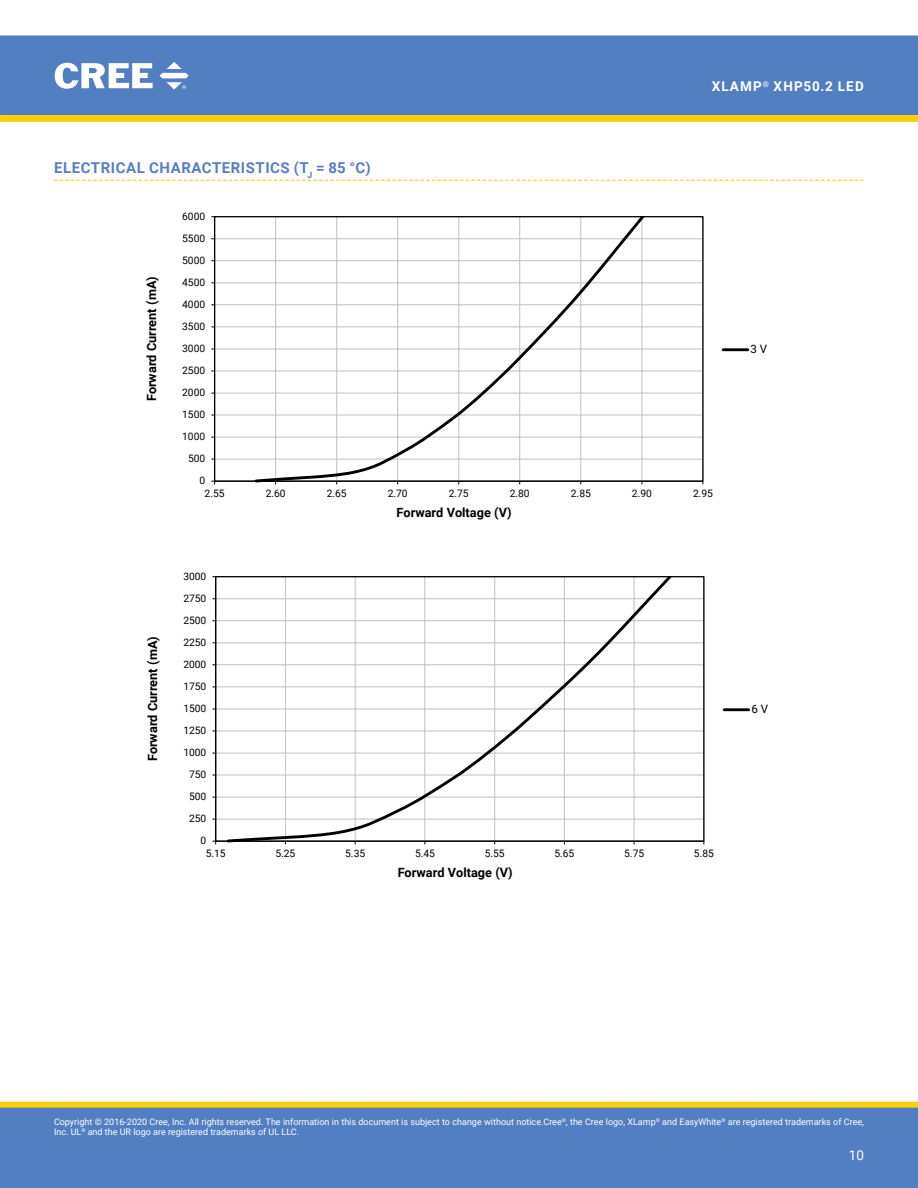
<style>
.page{position:relative;width:918px;height:1188px;background:#fff}
.page>*{position:absolute;margin:0;border:0;box-sizing:border-box;transform-origin:0 0}
.Section_heading_with{font:700 15px "Roboto";letter-spacing:.035em;color:#5580c3}
.t1{font:700 13.5px "Roboto";letter-spacing:.085em;color:#fff}
.t2{font:13.5px "Roboto";color:#fff}
.t3{font:700 12.75px "Roboto";color:#000}
.t4{font:11.55px "Roboto";color:#000}
.t5{font:10.35px "Roboto";letter-spacing:-.01em;color:#000}
.t6{font:9px/10.8px "Roboto";color:#fff}
</style>
<div class="page">
<div style="left:1px;top:36px;width:916px;height:78px;background:#527fc1"></div>
<div style="left:0;top:35px;width:918px;height:80px;border:1px solid #527fc1"></div>
<svg style="left:55px;top:63px;width:98px;height:26px"></svg>
<svg style="left:159px;top:62px;width:30px;height:28px"></svg>
<div style="left:1px;top:1102px;width:916px;height:6px;background:#fcce0b"></div>
<div style="left:0;top:1102px;width:918px;height:6px;border:1px solid #fcce0b"></div>
<div style="left:0;top:1108px;width:918px;height:80px;background:#527fc1"></div>
<svg style="left:0;top:115px;width:918px;height:7px;background:#fbce0d"></svg>
<svg style="left:54px;top:180px;width:810px;height:1px"></svg>
<hr style="left:215px;top:459px;width:488px;height:1px;background:#c0c0c0">
<hr style="left:215px;top:437px;width:488px;height:1px;background:#c0c0c0">
<hr style="left:215px;top:415px;width:488px;height:1px;background:#c0c0c0">
<hr style="left:215px;top:393px;width:488px;height:1px;background:#c0c0c0">
<hr style="left:215px;top:370px;width:488px;height:1px;background:#c0c0c0">
<hr style="left:215px;top:349px;width:488px;height:1px;background:#c0c0c0">
<hr style="left:215px;top:326px;width:488px;height:1px;background:#c0c0c0">
<hr style="left:215px;top:304px;width:488px;height:1px;background:#c0c0c0">
<hr style="left:215px;top:282px;width:488px;height:1px;background:#c0c0c0">
<hr style="left:215px;top:260px;width:488px;height:1px;background:#c0c0c0">
<hr style="left:215px;top:238px;width:488px;height:1px;background:#c0c0c0">
<hr style="left:214px;top:217px;width:1px;height:264px;background:#000">
<hr style="left:215px;top:481px;width:488px;height:1px;background:#000">
<svg style="left:253px;top:217px;width:394px;height:265px"></svg>
<hr style="left:723px;top:348px;width:25px;height:3px;background:#000">
<hr style="left:216px;top:819px;width:488px;height:1px;background:#c0c0c0">
<hr style="left:216px;top:797px;width:488px;height:1px;background:#c0c0c0">
<hr style="left:216px;top:775px;width:488px;height:1px;background:#c0c0c0">
<hr style="left:216px;top:753px;width:488px;height:1px;background:#c0c0c0">
<hr style="left:216px;top:730px;width:488px;height:1px;background:#c0c0c0">
<hr style="left:216px;top:709px;width:488px;height:1px;background:#c0c0c0">
<hr style="left:216px;top:686px;width:488px;height:1px;background:#c0c0c0">
<hr style="left:216px;top:664px;width:488px;height:1px;background:#c0c0c0">
<hr style="left:216px;top:642px;width:488px;height:1px;background:#c0c0c0">
<hr style="left:216px;top:620px;width:488px;height:1px;background:#c0c0c0">
<hr style="left:216px;top:598px;width:488px;height:1px;background:#c0c0c0">
<hr style="left:215px;top:577px;width:1px;height:264px;background:#000">
<hr style="left:216px;top:841px;width:488px;height:1px;background:#000">
<svg style="left:225px;top:577px;width:449px;height:265px"></svg>
<hr style="left:724px;top:708px;width:25px;height:3px;background:#000">
<p class="Section_heading_with" style="left:54px;top:157px;width:318px">ELECTRICAL CHARACTERISTICS (T<sub>J</sub> = 85 °C)</p>
<p class="t5" style="left:182px;top:209px;width:24px">6000</p>
<p class="t5" style="left:182px;top:231px;width:24px">5500</p>
<p class="t3" style="left:143px;top:401px;width:127px;rotate:-90deg">Forward Current (mA)</p>
<p class="t5" style="left:182px;top:253px;width:24px">5000</p>
<p class="t5" style="left:182px;top:275px;width:24px">4500</p>
<p class="t5" style="left:182px;top:297px;width:24px">4000</p>
<p class="t5" style="left:182px;top:319px;width:24px">3500</p>
<p class="t5" style="left:182px;top:341px;width:24px">3000</p>
<p class="t5" style="left:182px;top:363px;width:24px">2500</p>
<p class="t5" style="left:182px;top:385px;width:24px">2000</p>
<p class="t5" style="left:182px;top:407px;width:24px">1500</p>
<p class="t5" style="left:182px;top:429px;width:24px">1000</p>
<p class="t5" style="left:188px;top:451px;width:19px">500</p>
<p class="t5" style="left:199px;top:473px;width:7px">0</p>
<h2 class="t1" style="left:712px;top:77px;width:154px">XLAMP<sup>®</sup> XHP50.2 LED</h2>
<p class="t4" style="left:750px;top:341px;width:18px">3 V</p>
<p class="t5" style="left:205px;top:487px;width:21px">2.55</p>
<p class="t5" style="left:266px;top:487px;width:21px">2.60</p>
<p class="t5" style="left:327px;top:487px;width:21px">2.65</p>
<p class="t5" style="left:388px;top:487px;width:21px">2.70</p>
<p class="t5" style="left:449px;top:487px;width:21px">2.75</p>
<p class="t5" style="left:510px;top:487px;width:21px">2.80</p>
<p class="t5" style="left:571px;top:487px;width:21px">2.85</p>
<p class="t5" style="left:632px;top:487px;width:21px">2.90</p>
<p class="t5" style="left:693px;top:487px;width:21px">2.95</p>
<p class="t3" style="left:144px;top:761px;width:127px;rotate:-90deg">Forward Current (mA)</p>
<p class="t5" style="left:183px;top:569px;width:24px">3000</p>
<p class="t5" style="left:183px;top:591px;width:24px">2750</p>
<p class="t5" style="left:183px;top:613px;width:24px">2500</p>
<p class="t5" style="left:183px;top:635px;width:24px">2250</p>
<p class="t5" style="left:183px;top:657px;width:24px">2000</p>
<p class="t5" style="left:183px;top:679px;width:24px">1750</p>
<p class="t5" style="left:183px;top:701px;width:24px">1500</p>
<p class="t5" style="left:183px;top:723px;width:24px">1250</p>
<p class="t5" style="left:183px;top:745px;width:24px">1000</p>
<p class="t5" style="left:189px;top:767px;width:19px">750</p>
<p class="t5" style="left:189px;top:789px;width:19px">500</p>
<p class="t5" style="left:189px;top:811px;width:19px">250</p>
<p class="t5" style="left:201px;top:833px;width:7px">0</p>
<p class="t3" style="left:397px;top:504px;width:116px">Forward Voltage (V)</p>
<p class="t5" style="left:206px;top:847px;width:21px">5.15</p>
<p class="t5" style="left:276px;top:847px;width:21px">5.25</p>
<p class="t5" style="left:345px;top:847px;width:21px">5.35</p>
<p class="t5" style="left:415px;top:847px;width:21px">5.45</p>
<p class="t5" style="left:485px;top:847px;width:21px">5.55</p>
<p class="t5" style="left:555px;top:847px;width:21px">5.65</p>
<p class="t5" style="left:624px;top:847px;width:21px">5.75</p>
<p class="t5" style="left:694px;top:847px;width:21px">5.85</p>
<p class="t3" style="left:398px;top:864px;width:116px">Forward Voltage (V)</p>
<p class="t4" style="left:751px;top:701px;width:18px">6 V</p>
<p class="t6" style="left:54px;top:1116px;width:812px">Copyright © 2016-2020 Cree, Inc. All rights reserved. The information in this document is subject to change without notice.Cree<sup>®</sup>, the Cree logo, XLamp<sup>®</sup> and EasyWhite<sup>®</sup> are registered trademarks of Cree,<br>Inc. UL<sup>®</sup> and the UR logo are registered trademarks of UL LLC.</p>
<h2 class="t2" style="left:849px;top:1145px;width:17px">10</h2>
</div>
